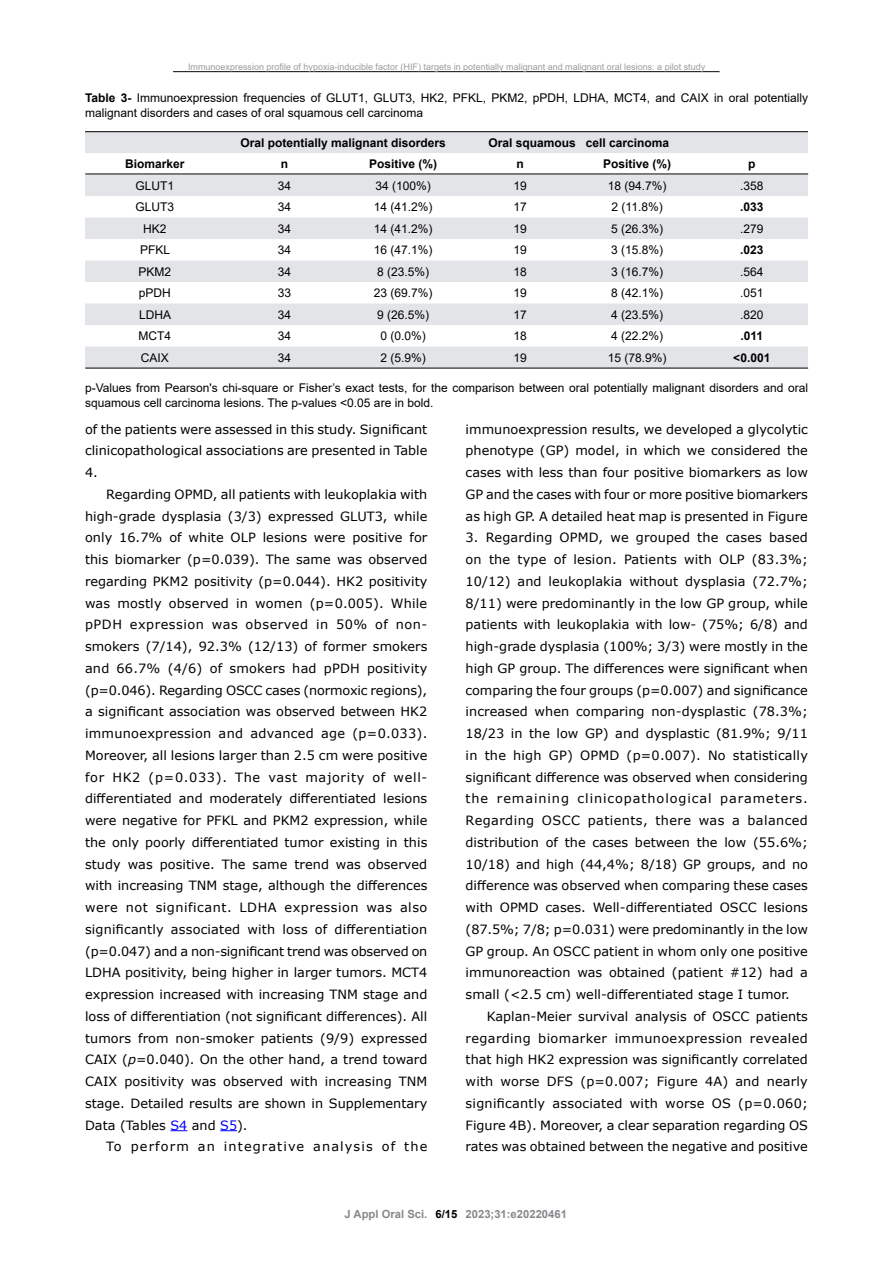
<style>
.page{position:relative;width:893px;height:1263px;background:#fff}
.page>*{position:absolute;margin:0;border:0;box-sizing:border-box;transform-origin:0 0}
.t1{font:12.75px/21.8px "Verdana";color:#000;text-align:justify}
.t2{font:12.75px "Verdana";letter-spacing:.085em;color:#000}
.t3{font:12px/14.4px "Arial";color:#000}
.t4{font:700 12px "Arial";color:#000}
.t5{font:700 11.25px "Arial";color:#89878c}
.t6{font:9px "Arial";color:#9c9ba0}
.s1{font-weight:700}
.s2{font-style:italic}
.s3{color:#00f}
.s4{color:#000}
</style>
<div class="page">
<hr style="left:173px;top:71px;width:547px;height:1px;background:#000805">
<svg style="left:171px;top:1130px;width:16px;height:1px"></svg>
<svg style="left:220px;top:1130px;width:17px;height:1px"></svg>
<svg style="left:85px;top:132px;width:723px;height:236px;fill:#e3e4e8"></svg>
<hr style="left:85px;top:131px;width:723px;height:1px;background:#000">
<hr style="left:85px;top:174px;width:723px;height:1px;background:#000">
<hr style="left:85px;top:368px;width:723px;height:1px;background:#000">
<p class="t6" style="left:188px;top:60px;width:519px">Immunoexpression profile of hypoxia-inducible factor (HIF) targets in potentially malignant and malignant oral lesions: a pilot study</p>
<p class="t3" style="left:85px;top:91px;width:725px"><span class="s1">Table 3-</span> Immunoexpression frequencies of GLUT1, GLUT3, HK2, PFKL, PKM2, pPDH, LDHA, MCT4, and CAIX in oral potentially malignant disorders and cases of oral squamous cell carcinoma</p>
<p class="t4" style="left:240px;top:134px;width:207px">Oral potentially malignant disorders</p>
<p class="t4" style="left:488px;top:134px;width:182px">Oral squamous cell carcinoma</p>
<p class="t4" style="left:125px;top:155px;width:61px">Biomarker</p>
<p class="t4" style="left:281px;top:155px;width:9px">n</p>
<p class="t4" style="left:369px;top:155px;width:70px">Positive (%)</p>
<p class="t4" style="left:517px;top:155px;width:9px">n</p>
<p class="t4" style="left:603px;top:155px;width:70px">Positive (%)</p>
<p class="t4" style="left:748px;top:155px;width:9px">p</p>
<p class="t3" style="left:135px;top:178px;width:40px">GLUT1</p>
<p class="t3" style="left:278px;top:178px;width:15px">34</p>
<p class="t3" style="left:375px;top:178px;width:57px">34 (100%)</p>
<p class="t3" style="left:514px;top:178px;width:15px">19</p>
<p class="t3" style="left:608px;top:178px;width:60px">18 (94.7%)</p>
<p class="t3" style="left:740px;top:178px;width:25px">.358</p>
<p class="t3" style="left:135px;top:200px;width:40px">GLUT3</p>
<p class="t3" style="left:278px;top:200px;width:15px">34</p>
<p class="t3" style="left:374px;top:200px;width:60px">14 (41.2%)</p>
<p class="t3" style="left:514px;top:200px;width:15px">17</p>
<p class="t3" style="left:612px;top:200px;width:53px">2 (11.8%)</p>
<p class="t4" style="left:740px;top:198px;width:25px">.033</p>
<p class="t3" style="left:143px;top:221px;width:25px">HK2</p>
<p class="t3" style="left:278px;top:221px;width:15px">34</p>
<p class="t3" style="left:374px;top:221px;width:60px">14 (41.2%)</p>
<p class="t3" style="left:514px;top:221px;width:15px">19</p>
<p class="t3" style="left:611px;top:221px;width:54px">5 (26.3%)</p>
<p class="t3" style="left:740px;top:221px;width:25px">.279</p>
<p class="t3" style="left:140px;top:243px;width:32px">PFKL</p>
<p class="t3" style="left:278px;top:243px;width:15px">34</p>
<p class="t3" style="left:374px;top:243px;width:60px">16 (47.1%)</p>
<p class="t3" style="left:514px;top:243px;width:15px">19</p>
<p class="t3" style="left:611px;top:243px;width:54px">3 (15.8%)</p>
<p class="t4" style="left:740px;top:241px;width:25px">.023</p>
<p class="t3" style="left:138px;top:264px;width:34px">PKM2</p>
<p class="t3" style="left:278px;top:264px;width:15px">34</p>
<p class="t3" style="left:377px;top:264px;width:54px">8 (23.5%)</p>
<p class="t3" style="left:514px;top:264px;width:15px">18</p>
<p class="t3" style="left:611px;top:264px;width:54px">3 (16.7%)</p>
<p class="t3" style="left:740px;top:264px;width:25px">.564</p>
<p class="t3" style="left:139px;top:286px;width:34px">pPDH</p>
<p class="t3" style="left:278px;top:286px;width:15px">33</p>
<p class="t3" style="left:374px;top:286px;width:60px">23 (69.7%)</p>
<p class="t3" style="left:514px;top:286px;width:15px">19</p>
<p class="t3" style="left:611px;top:286px;width:54px">8 (42.1%)</p>
<p class="t3" style="left:740px;top:286px;width:25px">.051</p>
<p class="t3" style="left:139px;top:307px;width:34px">LDHA</p>
<p class="t3" style="left:278px;top:307px;width:15px">34</p>
<p class="t3" style="left:377px;top:307px;width:54px">9 (26.5%)</p>
<p class="t3" style="left:514px;top:307px;width:15px">17</p>
<p class="t3" style="left:611px;top:307px;width:54px">4 (23.5%)</p>
<p class="t3" style="left:740px;top:307px;width:25px">.820</p>
<p class="t3" style="left:138px;top:329px;width:34px">MCT4</p>
<p class="t3" style="left:278px;top:329px;width:15px">34</p>
<p class="t3" style="left:380px;top:329px;width:47px">0 (0.0%)</p>
<p class="t3" style="left:514px;top:329px;width:15px">18</p>
<p class="t3" style="left:611px;top:329px;width:54px">4 (22.2%)</p>
<p class="t4" style="left:740px;top:327px;width:24px">.011</p>
<p class="t3" style="left:141px;top:350px;width:30px">CAIX</p>
<p class="t3" style="left:278px;top:350px;width:15px">34</p>
<p class="t3" style="left:380px;top:350px;width:47px">2 (5.9%)</p>
<p class="t3" style="left:514px;top:350px;width:15px">19</p>
<p class="t3" style="left:608px;top:350px;width:60px">15 (78.9%)</p>
<p class="t4" style="left:733px;top:349px;width:39px">&lt;0.001</p>
<p class="t3" style="left:85px;top:381px;width:725px">p-Values from Pearson's chi-square or Fisher’s exact tests, for the comparison between oral potentially malignant disorders and oral squamous cell carcinoma lesions. The p-values &lt;0.05 are in bold.</p>
<p class="t1" style="left:85px;top:418px;width:344px">of the patients were assessed in this study. Significant clinicopathological associations are presented in Table 4.</p>
<p class="t1" style="left:85px;top:483px;width:344px;text-indent:21px">Regarding OPMD, all patients with leukoplakia with high-grade dysplasia (3/3) expressed GLUT3, while only 16.7% of white OLP lesions were positive for this biomarker (p=0.039). The same was observed regarding PKM2 positivity (p=0.044). HK2 positivity was mostly observed in women (p=0.005). While pPDH expression was observed in 50% of non&shy;smokers (7/14), 92.3% (12/13) of former smokers and 66.7% (4/6) of smokers had pPDH positivity (p=0.046). Regarding OSCC cases (normoxic regions), a significant association was observed between HK2 immunoexpression and advanced age (p=0.033).<br>Moreover, all lesions larger than 2.5 cm were positive for HK2 (p=0.033). The vast majority of well&shy;differentiated and moderately differentiated lesions were negative for PFKL and PKM2 expression, while the only poorly differentiated tumor existing in this study was positive. The same trend was observed with increasing TNM stage, although the differences were not significant. LDHA expression was also significantly associated with loss of differentiation (p=0.047) and a non-significant trend was observed on LDHA positivity, being higher in larger tumors. MCT4 expression increased with increasing TNM stage and loss of differentiation (not significant differences). All tumors from non-smoker patients (9/9) expressed CAIX (<span class="s2">p</span>=0.040). On the other hand, a trend toward CAIX positivity was observed with increasing TNM stage. Detailed results are shown in Supplementary Data (Tables <span class="s3">S4</span> and <span class="s3">S5</span>).</p>
<p class="t2" style="left:106px;top:1138px;width:323px">To perform an integrative analysis of the</p>
<p class="t1" style="left:466px;top:418px;width:344px">immunoexpression results, we developed a glycolytic phenotype (GP) model, in which we considered the cases with less than four positive biomarkers as low GP and the cases with four or more positive biomarkers as high GP. A detailed heat map is presented in Figure</p>
<p class="t1" style="left:466px;top:527px;width:344px">3. Regarding OPMD, we grouped the cases based on the type of lesion. Patients with OLP (83.3%; 10/12) and leukoplakia without dysplasia (72.7%; 8/11) were predominantly in the low GP group, while patients with leukoplakia with low- (75%; 6/8) and high-grade dysplasia (100%; 3/3) were mostly in the high GP group. The differences were significant when comparing the four groups (p=0.007) and significance increased when comparing non-dysplastic (78.3%; 18/23 in the low GP) and dysplastic (81.9%; 9/11 in the high GP) OPMD (p=0.007). No statistically significant difference was observed when considering the remaining clinicopathological parameters.<br>Regarding OSCC patients, there was a balanced distribution of the cases between the low (55.6%; 10/18) and high (44,4%; 8/18) GP groups, and no difference was observed when comparing these cases with OPMD cases. Well-differentiated OSCC lesions (87.5%; 7/8; p=0.031) were predominantly in the low GP group. An OSCC patient in whom only one positive immunoreaction was obtained (patient #12) had a small (&lt;2.5 cm) well-differentiated stage I tumor.</p>
<p class="t1" style="left:466px;top:1005px;width:344px;text-indent:21px">Kaplan-Meier survival analysis of OSCC patients regarding biomarker immunoexpression revealed that high HK2 expression was significantly correlated with worse DFS (p=0.007; Figure 4A) and nearly significantly associated with worse OS (p=0.060; Figure 4B). Moreover, a clear separation regarding OS rates was obtained between the negative and positive</p>
<p class="t5" style="left:345px;top:1206px;width:224px">J Appl Oral Sci. <span class="s4">6/15</span> 2023;31:e20220461</p>
</div>
